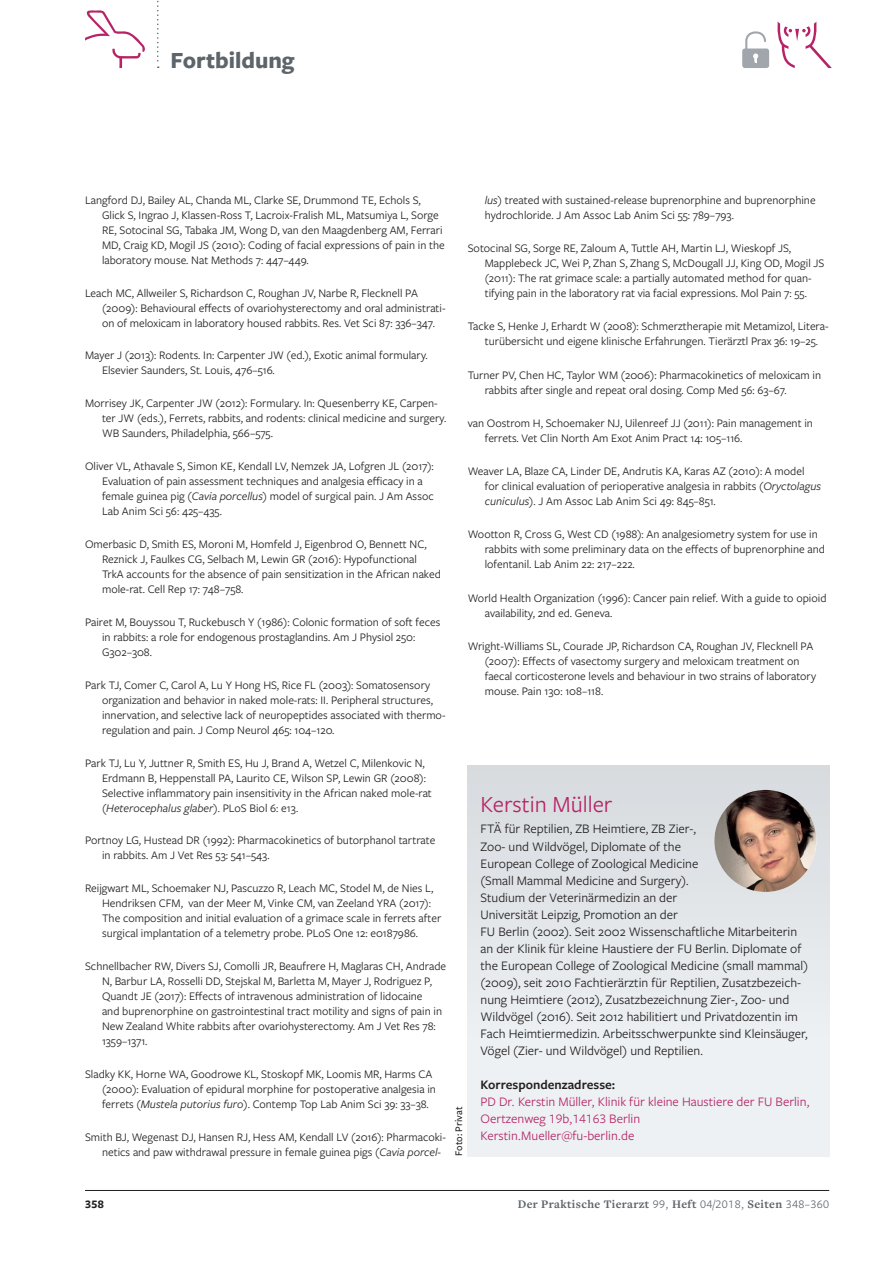
<style>
.page{position:relative;width:893px;height:1263px;background:#fff}
.page>*{position:absolute;margin:0;border:0;box-sizing:border-box;transform-origin:0 0}
.t1{font:24px "Freight Sans Pro";color:#b62467}
.t2{font:700 24px "Freight Sans Pro";color:#5d656a}
.t3{font:13.5px/17px "Freight Sans Pro";color:#231f20}
.t4{font:13.5px/17px "Freight Sans Pro";color:#b62467}
.t5{font:600 13.5px "Freight Sans Pro";color:#231f20}
.t6{font:12px/15px "Freight Sans Pro";color:#231f20}
.t7{font:700 12px "Freight Text Pro";letter-spacing:.03em;color:#5d656a}
.t8{font:700 12px "Freight Sans Pro";color:#231f20}
.t9{font:500 10.5px "Freight Sans Pro";color:#231f20}
.s1{font-style:italic}
.s2{font-family:"Freight Sans Pro";font-weight:400}
</style>
<div class="page">
<hr style="left:85px;top:1190px;width:744px;height:1px;background:#231f20">
<svg style="left:777px;top:22px;width:55px;height:46px"></svg>
<svg style="left:742px;top:31px;width:27px;height:37px"></svg>
<svg style="left:85px;top:10px;width:60px;height:58px"></svg>
<svg style="left:157px;top:0;width:2px;height:68px"></svg>
<div style="left:468px;top:765px;width:361px;height:392px;background:linear-gradient(to bottom,#d9dce0,#f2f6f7)"></div>
<img style="left:714px;top:790px;width:102px;height:102px;border-radius:51px">
<h1 class="t2" style="left:170px;top:44px;width:126px">Fortbildung</h1>
<p class="t6" style="left:102px;top:192px;width:344px;text-indent:-17px">Langford DJ, Bailey AL, Chanda ML, Clarke SE, Drummond TE, Echols S, Glick S, Ingrao J, Klassen-Ross T, Lacroix-Fralish ML, Matsumiya L, Sorge RE, Sotocinal SG, Tabaka JM, Wong D, van den Maagdenberg AM, Ferrari MD, Craig KD, Mogil JS (2010): Coding of facial expressions of pain in the laboratory mouse. Nat Methods 7: 447–449.</p>
<p class="t6" style="left:102px;top:285px;width:345px;text-indent:-17px">Leach MC, Allweiler S, Richardson C, Roughan JV, Narbe R, Flecknell PA (2009): Behavioural effects of ovariohysterectomy and oral administrati&shy;on of meloxicam in laboratory housed rabbits. Res. Vet Sci 87: 336–347.</p>
<p class="t6" style="left:102px;top:347px;width:327px;text-indent:-17px">Mayer J (2013): Rodents. In: Carpenter JW (ed.), Exotic animal formulary.<br>Elsevier Saunders, St. Louis, 476–516.</p>
<p class="t6" style="left:102px;top:395px;width:346px;text-indent:-17px">Morrisey JK, Carpenter JW (2012): Formulary. In: Quesenberry KE, Carpen&shy;ter JW (eds.), Ferrets, rabbits, and rodents: clinical medicine and surgery.<br>WB Saunders, Philadelphia, 566–575.</p>
<p class="t6" style="left:102px;top:458px;width:333px;text-indent:-17px">Oliver VL, Athavale S, Simon KE, Kendall LV, Nemzek JA, Lofgren JL (2017):<br>Evaluation of pain assessment techniques and analgesia efficacy in a female guinea pig (<span class="s1">Cavia porcellus</span>) model of surgical pain. J Am Assoc Lab Anim Sci 56: 425–435.</p>
<p class="t6" style="left:102px;top:536px;width:340px;text-indent:-17px">Omerbasic D, Smith ES, Moroni M, Homfeld J, Eigenbrod O, Bennett NC, Reznick J, Faulkes CG, Selbach M, Lewin GR (2016): Hypofunctional TrkA accounts for the absence of pain sensitization in the African naked mole-rat. Cell Rep 17: 748–758.</p>
<p class="t6" style="left:102px;top:614px;width:340px;text-indent:-17px">Pairet M, Bouyssou T, Ruckebusch Y (1986): Colonic formation of soft feces in rabbits: a role for endogenous prostaglandins. Am J Physiol 250:<br>G302–308.</p>
<p class="t6" style="left:102px;top:677px;width:345px;text-indent:-17px">Park TJ, Comer C, Carol A, Lu Y Hong HS, Rice FL (2003): Somatosensory organization and behavior in naked mole-rats: II. Peripheral structures, innervation, and selective lack of neuropeptides associated with thermo&shy;regulation and pain. J Comp Neurol 465: 104–120.</p>
<p class="t6" style="left:102px;top:755px;width:331px;text-indent:-17px">Park TJ, Lu Y, Juttner R, Smith ES, Hu J, Brand A, Wetzel C, Milenkovic N, Erdmann B, Heppenstall PA, Laurito CE, Wilson SP, Lewin GR (2008):<br>Selective inflammatory pain insensitivity in the African naked mole-rat (<span class="s1">Heterocephalus glaber</span>). PLoS Biol 6: e13.</p>
<p class="t6" style="left:102px;top:832px;width:335px;text-indent:-17px">Portnoy LG, Hustead DR (1992): Pharmacokinetics of butorphanol tartrate in rabbits. Am J Vet Res 53: 541–543.</p>
<p class="t6" style="left:102px;top:880px;width:341px;text-indent:-17px">Reijgwart ML, Schoemaker NJ, Pascuzzo R, Leach MC, Stodel M, de Nies L, Hendriksen CFM, van der Meer M, Vinke CM, van Zeeland YRA (2017):<br>The composition and initial evaluation of a grimace scale in ferrets after surgical implantation of a telemetry probe. PLoS One 12: e0187986.</p>
<p class="t6" style="left:102px;top:958px;width:346px;text-indent:-17px">Schnellbacher RW, Divers SJ, Comolli JR, Beaufrere H, Maglaras CH, Andrade N, Barbur LA, Rosselli DD, Stejskal M, Barletta M, Mayer J, Rodriguez P, Quandt JE (2017): Effects of intravenous administration of lidocaine<br>and buprenorphine on gastrointestinal tract motility and signs of pain in New Zealand White rabbits after ovariohysterectomy. Am J Vet Res 78:<br>1359–1371.</p>
<p class="t6" style="left:102px;top:1066px;width:335px;text-indent:-17px">Sladky KK, Horne WA, Goodrowe KL, Stoskopf MK, Loomis MR, Harms CA (2000): Evaluation of epidural morphine for postoperative analgesia in ferrets (<span class="s1">Mustela putorius furo</span>). Contemp Top Lab Anim Sci 39: 33–38.</p>
<p class="t6" style="left:102px;top:1129px;width:345px;text-indent:-17px">Smith BJ, Wegenast DJ, Hansen RJ, Hess AM, Kendall LV (2016): Pharmacoki&shy;netics and paw withdrawal pressure in female guinea pigs (<span class="s1">Cavia porcel-</span></p>
<p class="t6" style="left:485px;top:192px;width:332px"><span class="s1">lus</span>) treated with sustained-release buprenorphine and buprenorphine hydrochloride. J Am Assoc Lab Anim Sci 55: 789–793.</p>
<p class="t6" style="left:485px;top:240px;width:341px;text-indent:-17px">Sotocinal SG, Sorge RE, Zaloum A, Tuttle AH, Martin LJ, Wieskopf JS, Mapplebeck JC, Wei P, Zhan S, Zhang S, McDougall JJ, King OD, Mogil JS (2011): The rat grimace scale: a partially automated method for quan&shy;tifying pain in the laboratory rat via facial expressions. Mol Pain 7: 55.</p>
<p class="t6" style="left:468px;top:318px;width:362px;text-align:center">Tacke S, Henke J, Erhardt W (2008): Schmerztherapie mit Metamizol, Litera&shy;turübersicht und eigene klinische Erfahrungen. Tierärztl Prax 36: 19–25.</p>
<p class="t6" style="left:485px;top:367px;width:338px;text-indent:-17px">Turner PV, Chen HC, Taylor WM (2006): Pharmacokinetics of meloxicam in rabbits after single and repeat oral dosing. Comp Med 56: 63–67.</p>
<p class="t6" style="left:485px;top:415px;width:330px;text-indent:-17px">van Oostrom H, Schoemaker NJ, Uilenreef JJ (2011): Pain management in ferrets. Vet Clin North Am Exot Anim Pract 14: 105–116.</p>
<p class="t6" style="left:485px;top:463px;width:338px;text-indent:-17px">Weaver LA, Blaze CA, Linder DE, Andrutis KA, Karas AZ (2010): A model for clinical evaluation of perioperative analgesia in rabbits (<span class="s1">Oryctolagus cuniculus</span>). J Am Assoc Lab Anim Sci 49: 845–851.</p>
<p class="t6" style="left:485px;top:526px;width:342px;text-indent:-17px">Wootton R, Cross G, West CD (1988): An analgesiometry system for use in rabbits with some preliminary data on the effects of buprenorphine and lofentanil. Lab Anim 22: 217–222.</p>
<p class="t6" style="left:485px;top:590px;width:343px;text-indent:-17px">World Health Organization (1996): Cancer pain relief. With a guide to opioid availability, 2nd ed. Geneva.</p>
<p class="t6" style="left:485px;top:638px;width:333px;text-indent:-17px">Wright-Williams SL, Courade JP, Richardson CA, Roughan JV, Flecknell PA (2007): Effects of vasectomy surgery and meloxicam treatment on faecal corticosterone levels and behaviour in two strains of laboratory mouse. Pain 130: 108–118.</p>
<p class="t9" style="left:452px;top:1156px;width:51px;rotate:-90deg">Foto: Privat</p>
<h1 class="t1" style="left:480px;top:788px;width:133px">Kerstin Müller</h1>
<p class="t3" style="left:480px;top:820px;width:329px">FTÄ für Reptilien, ZB Heimtiere, ZB Zier-,<br>Zoo- und Wildvögel, Diplomate of the<br>European College of Zoological Medicine<br>(Small Mammal Medicine and Surgery).<br>Studium der Veterinärmedizin an der<br>Universität Leipzig, Promotion an der<br>FU Berlin (2002). Seit 2002 Wissenschaftliche Mitarbeiterin an der Klinik für kleine Haustiere der FU Berlin. Diplomate of the European College of Zoological Medicine (small mammal) (2009), seit 2010 Fachtierärztin für Reptilien, Zusatzbezeich&shy;nung Heimtiere (2012), Zusatzbezeichnung Zier-, Zoo- und Wildvögel (2016). Seit 2012 habilitiert und Privatdozentin im Fach Heimtiermedizin. Arbeitsschwerpunkte sind Kleinsäuger, Vögel (Zier- und Wildvögel) und Reptilien.</p>
<p class="t5" style="left:480px;top:1075px;width:136px">Korrespondenzadresse:</p>
<p class="t4" style="left:480px;top:1092px;width:331px">PD Dr. Kerstin Müller, Klinik für kleine Haustiere der FU Berlin,<br>Oertzenweg 19b,14163 Berlin<br>Kerstin.Mueller@fu-berlin.de</p>
<p class="t8" style="left:85px;top:1195px;width:20px">358</p>
<p class="t7" style="left:518px;top:1196px;width:313px">Der Praktische Tierarzt <span class="s2">99,</span> Heft <span class="s2">04/2018,</span> Seiten <span class="s2">348–360</span></p>
</div>
